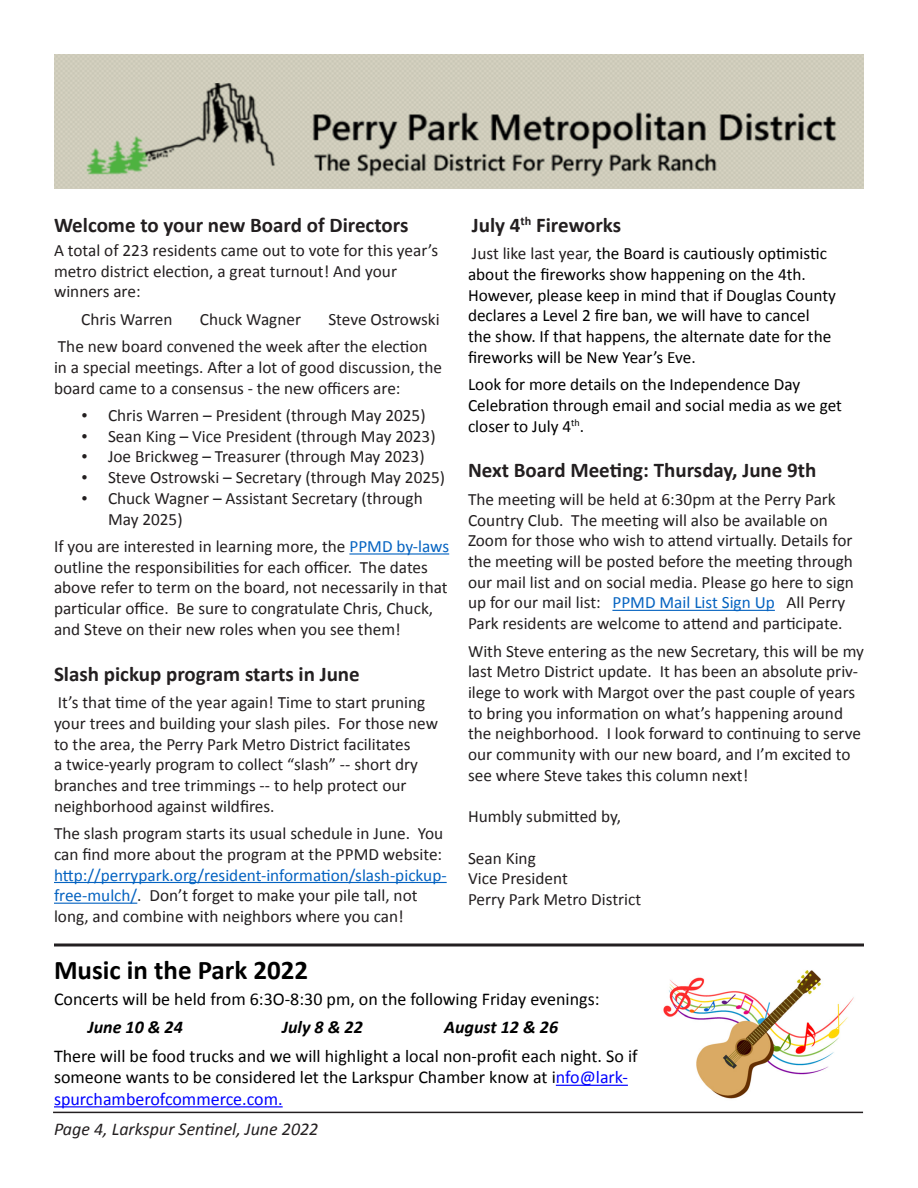
<style>
.page{position:relative;width:918px;height:1188px;background:#fff}
.page>*{position:absolute;margin:0;border:0;box-sizing:border-box;transform-origin:0 0}
.t1{font:700 27px "Calibri";color:#000}
.t2{font:700 21px "Calibri";color:#231f20}
.t3{font:18px/21.6px "Calibri";color:#000}
.t4{font:italic 18px "Calibri";color:#231f20}
.t5{font:italic 700 18px "Calibri";color:#000}
.t6{font:17.25px/20.7px "Calibri";color:#231f20}
.t7{font:17.25px/20.7px "Calibri";color:#000}
.s1{color:#0563c1}
.s2{color:#231f20}
.s3{color:#00f}
</style>
<div class="page">
<hr style="left:53px;top:1112px;width:810px;height:1px;background:#231f20">
<img style="left:54px;top:54px;width:810px;height:135px">
<hr style="left:349px;top:553px;width:100px;height:2px;background:#0563c1">
<hr style="left:54px;top:882px;width:393px;height:1px;background:#0563c1">
<hr style="left:54px;top:903px;width:83px;height:1px;background:#0563c1">
<hr style="left:612px;top:610px;width:163px;height:1px;background:#0563c1">
<img style="left:663px;top:970px;width:191px;height:129px">
<hr style="left:556px;top:1085px;width:72px;height:1px;background:#00f">
<hr style="left:54px;top:1106px;width:229px;height:1px;background:#00f">
<hr style="left:54px;top:944px;width:810px;height:2px;background:#231f20">
<p class="t2" style="left:54px;top:211px;width:356px">Welcome to your new Board of Directors</p>
<p class="t6" style="left:54px;top:240px;width:386px">A total of 223 residents came out to vote for this year’s metro district election, a great turnout! And your winners are:</p>
<p class="t6" style="left:81px;top:309px;width:93px">Chris Warren</p>
<p class="t6" style="left:200px;top:309px;width:103px">Chuck Wagner</p>
<p class="t6" style="left:328px;top:309px;width:113px">Steve Ostrowski</p>
<p class="t6" style="left:54px;top:336px;width:390px">The new board convened the week after the election<br>in a special meetings. After a lot of good discussion, the board came to a consensus - the new officers are:</p>
<p class="t6" style="left:81px;top:405px;width:346px">• Chris Warren – President (through May 2025)</p>
<p class="t6" style="left:81px;top:426px;width:356px">• Sean King – Vice President (through May 2023)</p>
<p class="t6" style="left:81px;top:446px;width:345px">• Joe Brickweg – Treasurer (through May 2023)</p>
<p class="t6" style="left:81px;top:467px;width:366px">• Steve Ostrowski – Secretary (through May 2025)</p>
<p class="t6" style="left:108px;top:488px;width:316px;text-indent:-27px">• Chuck Wagner – Assistant Secretary (through<br>May 2025)</p>
<p class="t6" style="left:54px;top:536px;width:397px">If you are interested in learning more, the <span class="s1">PPMD by-laws </span>outline the responsibilities for each officer. The dates above refer to term on the board, not necessarily in that particular office. Be sure to congratulate Chris, Chuck, and Steve on their new roles when you see them!</p>
<p class="t2" style="left:54px;top:660px;width:307px">Slash pickup program starts in June</p>
<p class="t6" style="left:54px;top:692px;width:386px">It’s that time of the year again! Time to start pruning your trees and building your slash piles. For those new to the area, the Perry Park Metro District facilitates<br>a twice-yearly program to collect “slash” -- short dry branches and tree trimmings -- to help protect our neighborhood against wildfires.</p>
<p class="t6" style="left:54px;top:823px;width:394px">The slash program starts its usual schedule in June. You can find more about the program at the PPMD website: <span class="s1">http://perrypark.org/resident-information/slash-pickup&shy;free-mulch/</span>. Don’t forget to make your pile tall, not long, and combine with neighbors where you can!</p>
<p class="t2" style="left:472px;top:211px;width:151px">July 4<sup>th</sup> Fireworks</p>
<p class="t7" style="left:468px;top:243px;width:369px"><span class="s2">Just like last year,</span> the Board is cautiously optimistic about the fireworks show happening on the 4th.<br>However, please keep in mind that if Douglas County declares a Level 2 fire ban, we will have to cancel the show. If that happens, the alternate date for the fireworks will be New Year’s Eve.</p>
<p class="t7" style="left:468px;top:374px;width:375px">Look for more details on the Independence Day<br>Celebration through email and social media as we get closer to July 4<sup>th</sup>.</p>
<p class="t2" style="left:468px;top:457px;width:350px">Next Board Meeting: Thursday, June 9th</p>
<p class="t6" style="left:468px;top:489px;width:387px">The meeting will be held at 6:30pm at the Perry Park Country Club. The meeting will also be available on Zoom for those who wish to attend virtually. Details for the meeting will be posted before the meeting through our mail list and on social media. Please go here to sign up for our mail list: <span class="s1">PPMD Mail List Sign Up</span> All Perry Park residents are welcome to attend and participate.</p>
<p class="t6" style="left:468px;top:641px;width:398px">With Steve entering as the new Secretary, this will be my last Metro District update. It has been an absolute priv&shy;ilege to work with Margot over the past couple of years to bring you information on what’s happening around the neighborhood. I look forward to continuing to serve our community with our new board, and I’m excited to see where Steve takes this column next!</p>
<p class="t6" style="left:468px;top:806px;width:155px">Humbly submitted by,</p>
<p class="t6" style="left:468px;top:848px;width:69px">Sean King</p>
<p class="t6" style="left:468px;top:868px;width:101px">Vice President</p>
<p class="t6" style="left:468px;top:889px;width:175px">Perry Park Metro District</p>
<p class="t1" style="left:54px;top:953px;width:256px">Music in the Park 2022</p>
<p class="t3" style="left:54px;top:988px;width:547px">Concerts will be held from 6:3O-8:30 pm, on the following Friday evenings:</p>
<p class="t5" style="left:88px;top:1016px;width:97px">June 10 &amp; 24</p>
<p class="t5" style="left:282px;top:1016px;width:82px">July 8 &amp; 22</p>
<p class="t5" style="left:444px;top:1016px;width:115px">August 12 &amp; 26</p>
<p class="t3" style="left:54px;top:1045px;width:585px">There will be food trucks and we will highlight a local non-profit each night. So if someone wants to be considered let the Larkspur Chamber know at i<span class="s3">nfo@lark&shy;spurchamberofcommerce.com.</span></p>
<p class="t4" style="left:54px;top:1116px;width:266px">Page 4, Larkspur Sentinel, June 2022</p>
</div>
